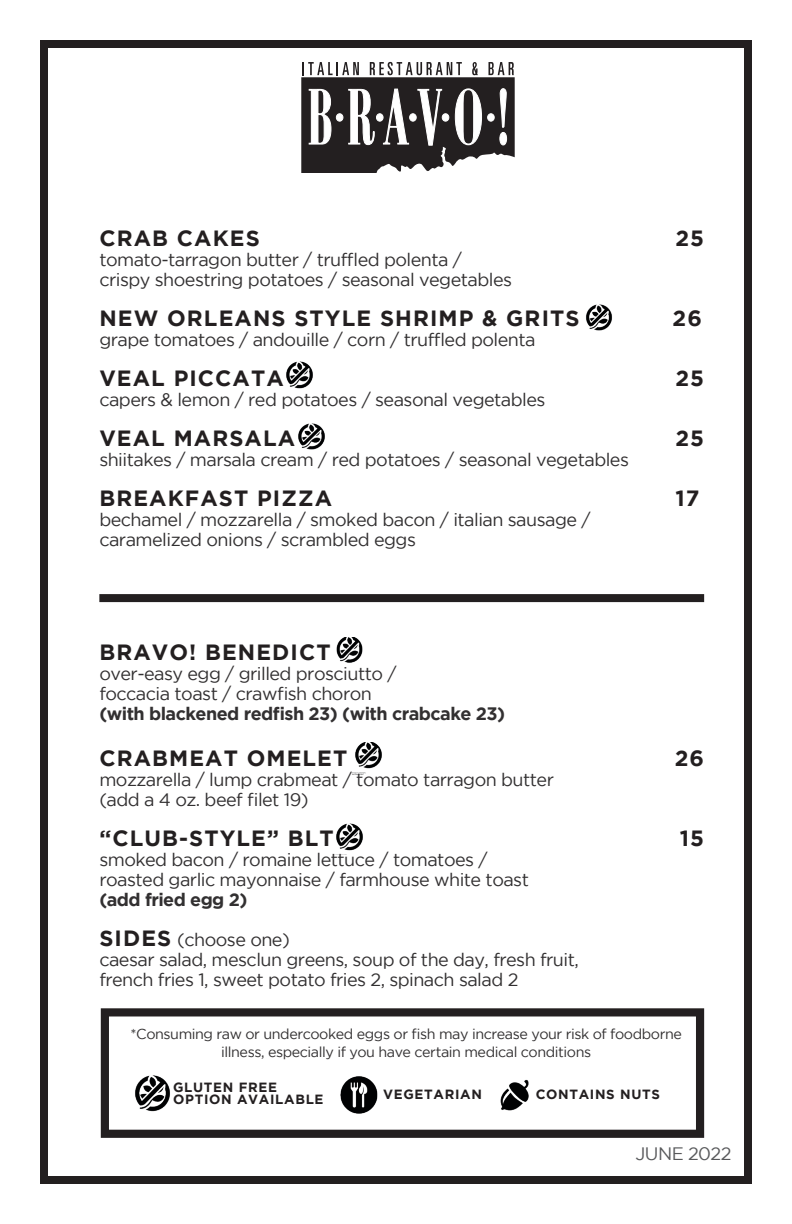
<style>
.page{position:relative;width:792px;height:1224px;background:#fff}
.page>*{position:absolute;margin:0;border:0;box-sizing:border-box;transform-origin:0 0}
.Menu_Item_and_Price{font:700 22px "Gotham";letter-spacing:.05em;color:#231f20}
.Description_Styling{font:18px/20px "Gotham";letter-spacing:-.03em;color:#323031}
.Description_Styling-2{font:700 18px "Gotham";letter-spacing:-.03em;color:#323031}
.Description_Styling-3{font:18px "Gotham";letter-spacing:-.03em;color:#58595b}
.Description_Styling-4{font:14.4px/18.4px "Gotham";letter-spacing:-.03em;color:#323031;text-align:center}
.Menu_Item_and_Price-2{font:700 13.4px "Gotham";letter-spacing:.05em;color:#231f20}
.s1{font-weight:700;font-size:22px;color:#231f20}
</style>
<div class="page">
<div style="left:40px;top:40px;width:712px;height:1144px;border:8px solid #231f20"></div>
<img style="left:336px;top:637px;width:27px;height:26px">
<div style="left:101px;top:1008px;width:603px;height:130px;border:8px solid #231f20"></div>
<img style="left:135px;top:1075px;width:35px;height:37px">
<img style="left:340px;top:1076px;width:38px;height:38px">
<img style="left:500px;top:1079px;width:29px;height:32px">
<div style="left:99px;top:594px;width:605px;height:8px;background:#231f20"></div>
<svg style="left:301px;top:62px;width:214px;height:110px"></svg>
<img style="left:286px;top:361px;width:27px;height:28px">
<img style="left:336px;top:823px;width:27px;height:28px">
<img style="left:298px;top:423px;width:27px;height:27px">
<img style="left:586px;top:304px;width:26px;height:27px">
<img style="left:352px;top:742px;width:30px;height:33px">
<p class="Menu_Item_and_Price" style="left:99px;top:225px;width:162px">CRAB CAKES</p>
<p class="Menu_Item_and_Price" style="left:675px;top:225px;width:30px">25</p>
<p class="Description_Styling" style="left:99px;top:249px;width:364px">tomato-tarragon butter / truffled polenta /</p>
<p class="Description_Styling" style="left:99px;top:269px;width:414px">crispy shoestring potatoes / seasonal vegetables</p>
<p class="Menu_Item_and_Price" style="left:99px;top:305px;width:482px">NEW ORLEANS STYLE SHRIMP &amp; GRITS</p>
<p class="Menu_Item_and_Price" style="left:673px;top:305px;width:31px">26</p>
<p class="Description_Styling" style="left:99px;top:329px;width:438px">grape tomatoes / andouille / corn / truffled polenta</p>
<p class="Menu_Item_and_Price" style="left:99px;top:365px;width:186px">VEAL PICCATA</p>
<p class="Menu_Item_and_Price" style="left:675px;top:365px;width:30px">25</p>
<p class="Description_Styling" style="left:99px;top:389px;width:448px">capers &amp; lemon / red potatoes / seasonal vegetables</p>
<p class="Menu_Item_and_Price" style="left:99px;top:425px;width:197px">VEAL MARSALA</p>
<p class="Menu_Item_and_Price" style="left:675px;top:425px;width:30px">25</p>
<p class="Description_Styling" style="left:99px;top:449px;width:531px">shiitakes / marsala cream / red potatoes / seasonal vegetables</p>
<p class="Menu_Item_and_Price" style="left:99px;top:485px;width:234px">BREAKFAST PIZZA</p>
<p class="Menu_Item_and_Price" style="left:675px;top:485px;width:26px">17</p>
<p class="Description_Styling" style="left:99px;top:509px;width:493px">bechamel / mozzarella / smoked bacon / italian sausage / caramelized onions / scrambled eggs</p>
<p class="Menu_Item_and_Price" style="left:99px;top:639px;width:233px">BRAVO! BENEDICT</p>
<p class="Description_Styling" style="left:99px;top:663px;width:299px">over-easy egg / grilled prosciutto /</p>
<p class="Description_Styling" style="left:99px;top:683px;width:274px">foccacia toast / crawfish choron</p>
<p class="Description_Styling-2" style="left:99px;top:703px;width:407px">(with blackened redfish 23) (with crabcake 23)</p>
<p class="Menu_Item_and_Price" style="left:99px;top:745px;width:250px">CRABMEAT OMELET</p>
<p class="Menu_Item_and_Price" style="left:675px;top:745px;width:31px">26</p>
<p class="Description_Styling" style="left:99px;top:769px;width:456px">mozzarella / lump crabmeat / tomato tarragon butter</p>
<p class="Description_Styling" style="left:99px;top:789px;width:211px">(add a 4 oz. beef filet 19)</p>
<p class="Menu_Item_and_Price" style="left:99px;top:825px;width:236px">“CLUB-STYLE” BLT</p>
<p class="Menu_Item_and_Price" style="left:680px;top:825px;width:26px">15</p>
<p class="Description_Styling" style="left:99px;top:849px;width:390px">smoked bacon / romaine lettuce / tomatoes /</p>
<p class="Description_Styling" style="left:99px;top:869px;width:431px">roasted garlic mayonnaise / farmhouse white toast</p>
<p class="Description_Styling-2" style="left:99px;top:889px;width:150px">(add fried egg 2)</p>
<p class="Description_Styling" style="left:99px;top:929px;width:192px"><span class="s1">SIDES</span> (choose one)</p>
<p class="Description_Styling" style="left:99px;top:949px;width:481px">caesar salad, mesclun greens, soup of the day, fresh fruit, french fries 1, sweet potato fries 2, spinach salad 2</p>
<p class="Description_Styling-4" style="left:131px;top:1024px;width:553px">*Consuming raw or undercooked eggs or fish may increase your risk of foodborne illness, especially if you have certain medical conditions</p>
<p class="Menu_Item_and_Price-2" style="left:173px;top:1080px;width:105px">GLUTEN FREE</p>
<p class="Menu_Item_and_Price-2" style="left:173px;top:1092px;width:152px">OPTION AVAILABLE</p>
<p class="Menu_Item_and_Price-2" style="left:383px;top:1087px;width:100px">VEGETARIAN</p>
<p class="Menu_Item_and_Price-2" style="left:536px;top:1087px;width:126px">CONTAINS NUTS</p>
<p class="Description_Styling-3" style="left:635px;top:1144px;width:98px">JUNE 2022</p>
</div>
